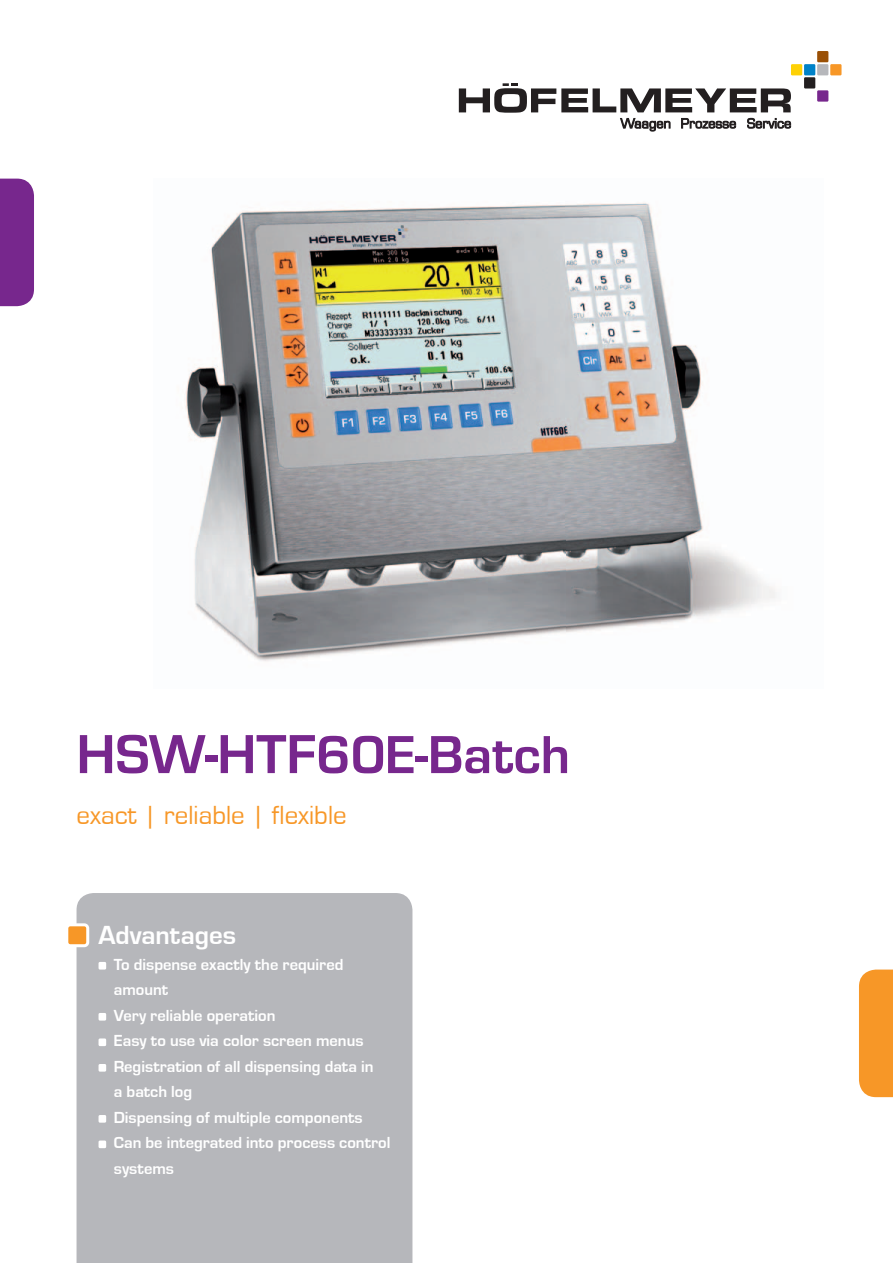
<style>
.page{position:relative;width:893px;height:1263px;background:#fff}
.page>*{position:absolute;margin:0;border:0;box-sizing:border-box;transform-origin:0 0}
.t1{font:700 55.5px "Eurostile T";color:#77278d}
.t2{font:27px "Eurostile T";color:#f79727}
.t3{font:700 27px "Eurostile T";color:#fff}
.t4{font:700 16.5px/25.5px "Eurostile T";color:#fff}
.s1{font-size:57px}
</style>
<div class="page">
<div style="left:859px;top:969px;width:34px;height:128px;background:#f79727"></div>
<div style="left:0;top:179px;width:34px;height:127px;background:#77278d"></div>
<div style="left:804px;top:77px;width:11px;height:12px;background:#231f20"></div>
<div style="left:804px;top:64px;width:11px;height:11px;background:#0082c8"></div>
<div style="left:817px;top:64px;width:11px;height:11px;background:#b6b7bb"></div>
<div style="left:817px;top:90px;width:11px;height:12px;background:#77278d"></div>
<div style="left:817px;top:51px;width:11px;height:11px;background:#9a5006"></div>
<div style="left:791px;top:64px;width:11px;height:11px;background:#fed105"></div>
<div style="left:830px;top:64px;width:11px;height:11px;background:#f79727"></div>
<svg style="left:459px;top:83px;width:332px;height:48px"></svg>
<div style="left:77px;top:893px;width:335px;height:370px;background:#b6b7bb"></div>
<div style="left:99px;top:962px;width:7px;height:7px;background:#fff;border-radius:2px"></div>
<div style="left:99px;top:1013px;width:7px;height:7px;background:#fff;border-radius:2px"></div>
<div style="left:99px;top:1038px;width:7px;height:8px;background:#fff;border-radius:2px"></div>
<div style="left:99px;top:1064px;width:7px;height:8px;background:#fff;border-radius:2px"></div>
<div style="left:99px;top:1115px;width:7px;height:8px;background:#fff;border-radius:2px"></div>
<div style="left:99px;top:1140px;width:7px;height:8px;background:#fff;border-radius:2px"></div>
<div style="left:67px;top:925px;width:21px;height:21px;background:#f79727;border-radius:3px"></div>
<div style="left:65px;top:923px;width:24px;height:24px;border:3px solid #fff;border-radius:3px"></div>
<img style="left:185px;top:202px;width:591px;height:459px">
<h1 class="t1" style="left:77px;top:724px;width:495px"><span class="s1">HSW-HTF</span>60E-Batch</h1>
<h2 class="t2" style="left:77px;top:800px;width:272px">exact | reliable | flexible</h2>
<h2 class="t3" style="left:99px;top:920px;width:139px">Advantages</h2>
<p class="t4" style="left:114px;top:951px;width:278px">To dispense exactly the required amount<br>Very reliable operation<br>Easy to use via color screen menus<br>Registration of all dispensing data in<br>a batch log<br>Dispensing of multiple components<br>Can be integrated into process control systems</p>
</div>
